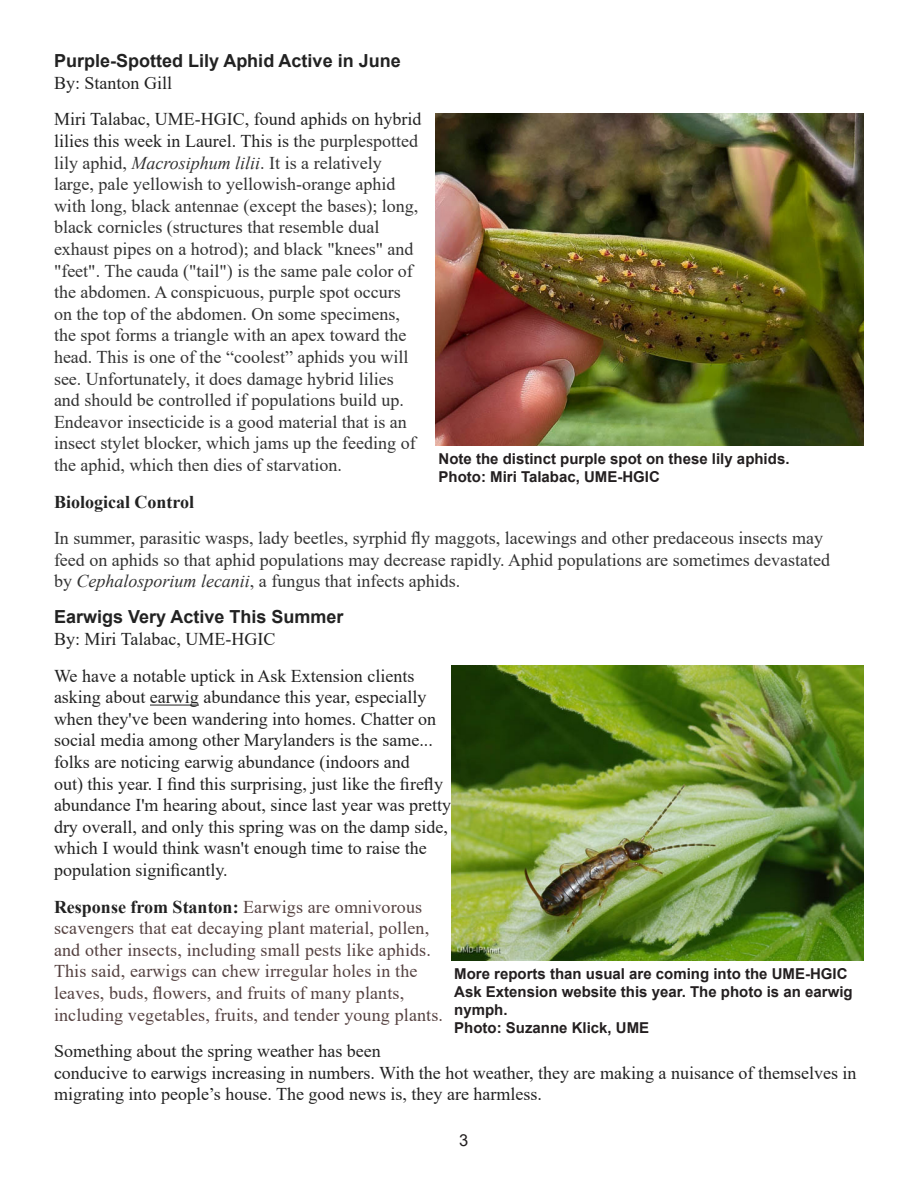
<style>
.page{position:relative;width:918px;height:1188px;background:#fff}
.page>*{position:absolute;margin:0;border:0;box-sizing:border-box;transform-origin:0 0}
.t1{font:18px/21.6px "Times New Roman";color:#333}
.t2{font:18px/21.6px "Times New Roman";color:#222}
.t3{font:18px/21.6px "Times New Roman";letter-spacing:.01em;color:#554241}
.t4{font:700 18px/21.6px "Arial";color:#222}
.t5{font:700 18px "Times New Roman";color:#222}
.t6{font:16.5px "Arial";color:#231f20}
.Photo_credit{font:700 15px/18px "Arial";color:#231f20}
.s1{font-family:"Times New Roman";font-weight:400}
.s2{color:#222}
.s3{font-style:italic}
.s4{font-weight:700;color:#222}
</style>
<div class="page">
<hr style="left:150px;top:705px;width:49px;height:1px;background:#222">
<img style="left:451px;top:666px;width:413px;height:295px">
<img style="left:436px;top:113px;width:428px;height:333px">
<p class="t4" style="left:54px;top:50px;width:348px">Purple-Spotted Lily Aphid Active in June<br><span class="s1">By: Stanton Gill</span></p>
<p class="t1" style="left:54px;top:108px;width:369px"><span class="s2">Miri Talabac, UME-HGIC, found aphids on hybrid lilies this week in Laurel. This is t</span>he purplespotted lily aphid, <span class="s3">Macrosiphum lilii</span>. It is a relatively large, pale yellowish to yellowish-orange aphid with long, black antennae (except the bases); long, black cornicles (structures that resemble dual exhaust pipes on a hotrod); and black "knees" and "feet". The cauda ("tail") is the same pale color of the abdomen. A conspicuous, purple spot occurs on the top of the abdomen. On some specimens, the spot forms a triangle with an apex toward the head. This is one of the “coolest” aphids you will see. Unfortunately, it does damage hybrid lilies and should be controlled if populations build up.<br>Endeavor insecticide is a good material that is an insect stylet blocker, which jams up the feeding of the aphid, which then dies of starvation.</p>
<p class="t5" style="left:54px;top:488px;width:142px">Biological Control</p>
<p class="t1" style="left:54px;top:527px;width:778px">In summer, parasitic wasps, lady beetles, syrphid fly maggots, lacewings and other predaceous insects may feed on aphids so that aphid populations may decrease rapidly. Aphid populations are sometimes devastated by <span class="s3">Cephalosporium lecanii</span>, a fungus that infects aphids.</p>
<p class="t4" style="left:54px;top:606px;width:291px">Earwigs Very Active This Summer<br><span class="s1">By: Miri Talabac, UME-HGIC</span></p>
<p class="t2" style="left:54px;top:664px;width:399px">We have a notable uptick in Ask Extension clients asking about earwig abundance this year, especially when they've been wandering into homes. Chatter on social media among other Marylanders is the same... folks are noticing earwig abundance (indoors and<br>out) this year. I find this surprising, just like the firefly abundance I'm hearing about, since last year was pretty dry overall, and only this spring was on the damp side, which I would think wasn't enough time to raise the population significantly.</p>
<p class="t3" style="left:54px;top:895px;width:391px"><span class="s4">Response from Stanton:</span> Earwigs are omnivorous scavengers that eat decaying plant material, pollen, and other insects, including small pests like aphids.<br>This said, earwigs can chew irregular holes in the leaves, buds, flowers, and fruits of many plants, including vegetables, fruits, and tender young plants.</p>
<p class="t2" style="left:54px;top:1040px;width:804px">Something about the spring weather has been<br>conducive to earwigs increasing in numbers. With the hot weather, they are making a nuisance of themselves in migrating into people’s house. The good news is, they are harmless.</p>
<p class="Photo_credit" style="left:439px;top:450px;width:352px">Note the distinct purple spot on these lily aphids.</p>
<p class="Photo_credit" style="left:439px;top:468px;width:223px">Photo: Miri Talabac, UME-HGIC</p>
<p class="Photo_credit" style="left:454px;top:965px;width:400px">More reports than usual are coming into the UME-HGIC<br>Ask Extension website this year. The photo is an earwig nymph.</p>
<p class="Photo_credit" style="left:454px;top:1019px;width:197px">Photo: Suzanne Klick, UME</p>
<p class="t6" style="left:459px;top:1129px;width:11px">3</p>
</div>
